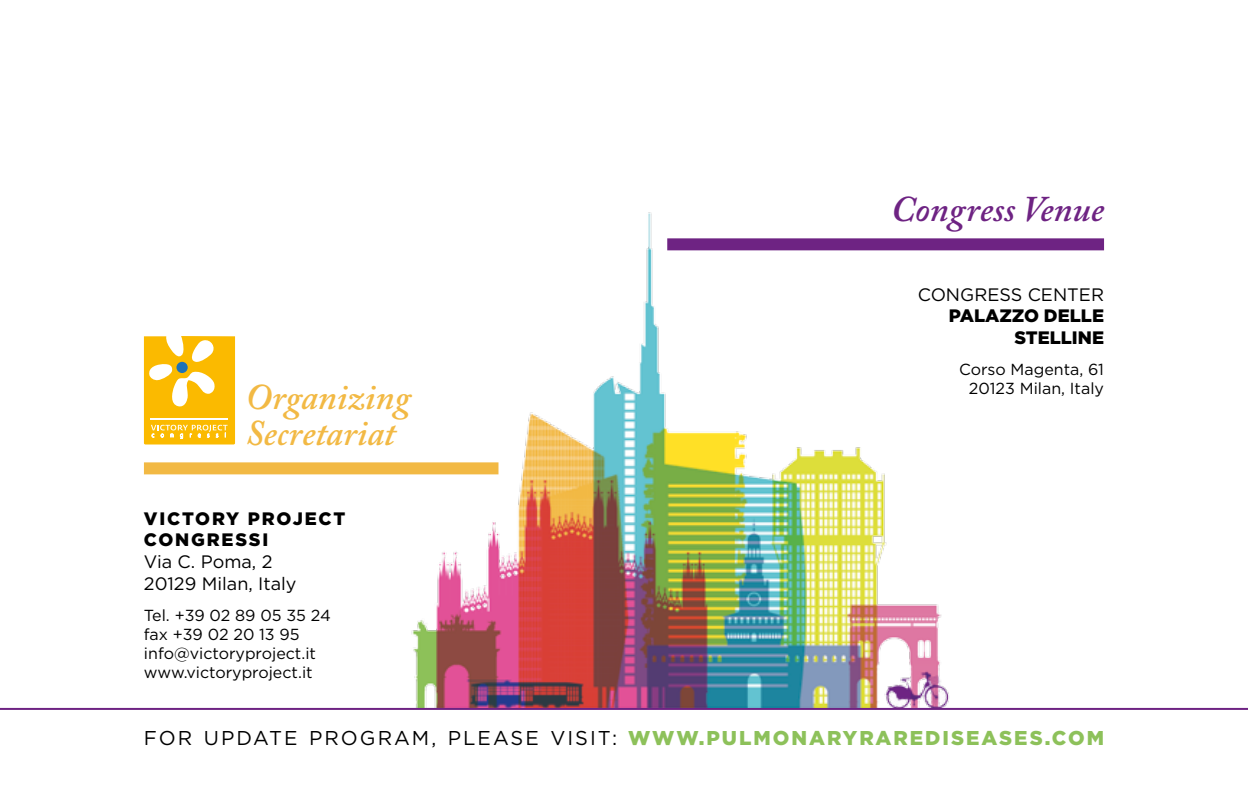
<style>
.page{position:relative;width:1248px;height:794px;background:#fff}
.page>*{position:absolute;margin:0;border:0;box-sizing:border-box;transform-origin:0 0}
.t1{font:italic 600 36px/36px "Adobe Caslon Pro";color:#f2b944}
.t2{font:italic 600 36px "Adobe Caslon Pro";color:#6e2383}
.t3{font:20px "Gotham";letter-spacing:.1em;color:#000}
.t4{font:18px/21.6px "Gotham";color:#000}
.t5{font:900 18px/21.6px "Gotham";letter-spacing:.1em;color:#000}
.t6{font:900 18px/21.6px "Gotham";color:#000;text-align:right}
.t7{font:16px/19.2px "Gotham";color:#000;text-align:right}
.s1{font-weight:900;color:#8dc15a}
</style>
<div class="page">
<div style="left:667px;top:238px;width:436px;height:12px;background:#6e2383"></div>
<img style="left:372px;top:212px;width:679px;height:496px">
<div style="left:144px;top:462px;width:354px;height:12px;background:#f2b944"></div>
<svg style="left:144px;top:336px;width:91px;height:108px"></svg>
<hr style="left:151px;top:419px;width:77px;height:1px;background:#fff">
<hr style="left:0;top:708px;width:1247px;height:2px;background:#6e2383">
<h1 class="t1" style="left:245px;top:379px;width:167px">Organizing<br>Secretariat</h1>
<p class="t5" style="left:144px;top:507px;width:203px">VICTORY PROJECT<br>CONGRESSI</p>
<p class="t4" style="left:144px;top:550px;width:154px">Via C. Poma, 2<br>20129 Milan, Italy</p>
<p class="t7" style="left:144px;top:605px;width:188px;text-align:left">Tel. +39 02 89 05 35 24 fax +39 02 20 13 95 info@victoryproject.it www.victoryproject.it</p>
<h1 class="t2" style="left:891px;top:187px;width:214px">Congress Venue</h1>
<p class="t4" style="left:917px;top:283px;width:188px">CONGRESS CENTER</p>
<p class="t6" style="left:948px;top:305px;width:156px">PALAZZO DELLE<br>STELLINE</p>
<p class="t7" style="left:958px;top:359px;width:146px">Corso Magenta, 61<br>20123 Milan, Italy</p>
<p class="t3" style="left:144px;top:725px;width:961px">FOR UPDATE PROGRAM, PLEASE VISIT: <span class="s1">WWW.PULMONARYRAREDISEASES.COM</span></p>
</div>
